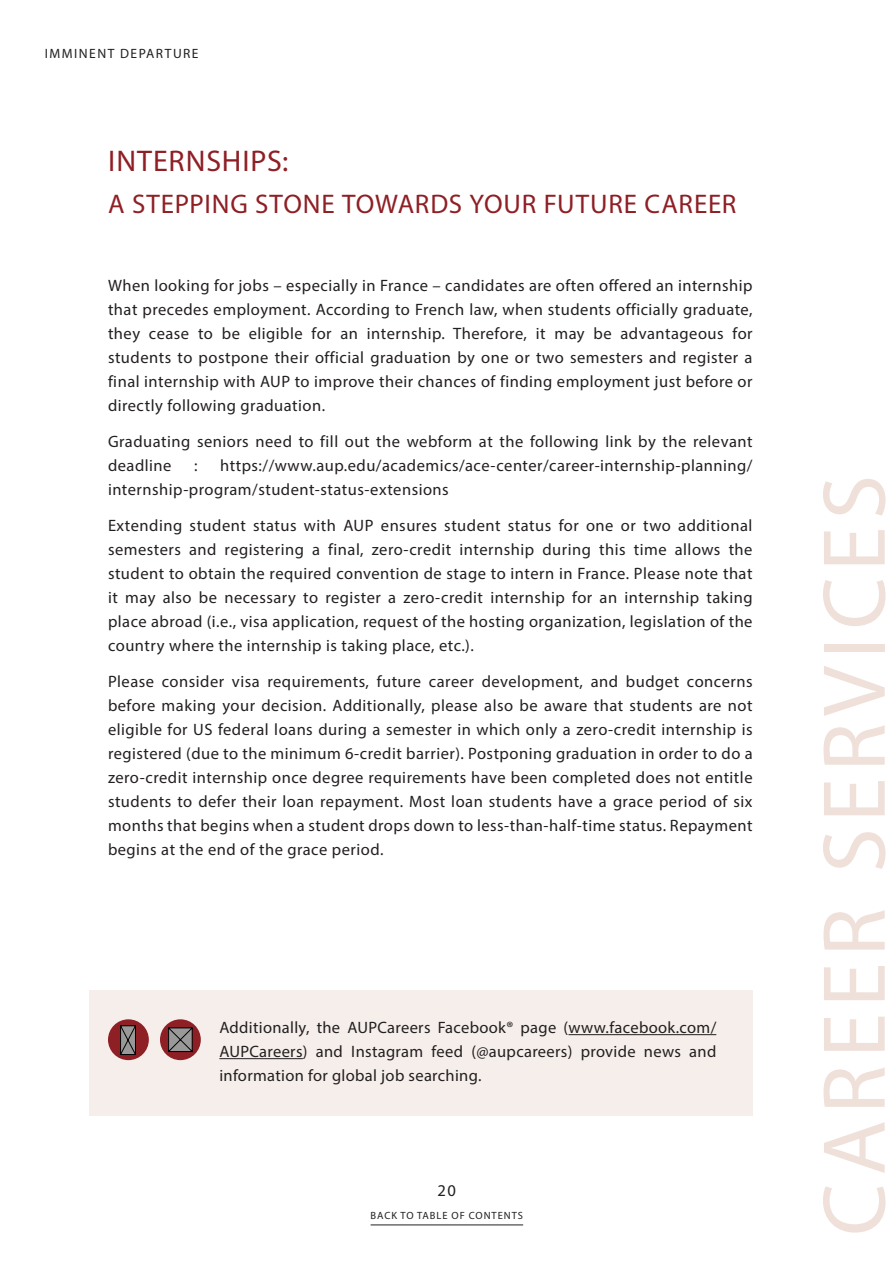
<style>
.page{position:relative;width:893px;height:1263px;background:#fff}
.page>*{position:absolute;margin:0;border:0;box-sizing:border-box;transform-origin:0 0}
.Heading_2{font:90px "Myriad Pro";letter-spacing:.075em;color:#efe0d9}
.NEW_TITLE{font:30px "Myriad Pro";letter-spacing:.03em;color:#8e1f25}
.NEW_TITLE-2{font:27px "Myriad Pro";letter-spacing:.03em;color:#8e1f25}
.NEW_TITLE-3{font:16.5px/24px "Myriad Pro";letter-spacing:.03em;color:#231f20;text-align:justify}
.t1{font:13.5px "Myriad Pro";letter-spacing:.11em;color:#231f20}
.t2{font:10.5px "Myriad Pro";letter-spacing:.09em;color:#231f20}
</style>
<div class="page">
<hr style="left:371px;top:1225px;width:152px;height:1px;background:#231f20">
<div style="left:89px;top:990px;width:664px;height:125px;background:#f5eeeb"></div>
<hr style="left:568px;top:1034px;width:148px;height:1px;background:#231f20">
<hr style="left:219px;top:1058px;width:84px;height:1px;background:#231f20">
<div style="left:108px;top:1019px;width:41px;height:41px;background:#8e1f25;border-radius:50%"></div>
<svg style="left:120px;top:1025px;width:16px;height:30px"></svg>
<div style="left:160px;top:1019px;width:41px;height:41px;background:#8e1f25;border-radius:50%"></div>
<svg style="left:168px;top:1027px;width:25px;height:25px"></svg>
<p class="t1" style="left:45px;top:45px;width:155px">IMMINENT DEPARTURE</p>
<p class="NEW_TITLE" style="left:108px;top:142px;width:181px">INTERNSHIPS:</p>
<p class="NEW_TITLE-2" style="left:108px;top:187px;width:630px">A STEPPING STONE TOWARDS YOUR FUTURE CAREER</p>
<p class="NEW_TITLE-3" style="left:108px;top:273px;width:646px">When looking for jobs – especially in France – candidates are often offered an internship that precedes employment. According to French law, when students officially graduate, they cease to be eligible for an internship. Therefore, it may be advantageous for students to postpone their official graduation by one or two semesters and register a final internship with AUP to improve their chances of finding employment just before or directly following graduation.</p>
<p class="NEW_TITLE-3" style="left:108px;top:429px;width:646px">Graduating seniors need to fill out the webform at the following link by the relevant deadline</p>
<p class="NEW_TITLE-3" style="left:108px;top:453px;width:646px;text-indent:112px">https://www.aup.edu/academics/ace-center/career-internship-planning/ internship-program/student-status-extensions</p>
<p class="NEW_TITLE-3" style="left:108px;top:513px;width:646px">Extending student status with AUP ensures student status for one or two additional semesters and registering a final, zero-credit internship during this time allows the student to obtain the required convention de stage to intern in France. Please note that it may also be necessary to register a zero-credit internship for an internship taking place abroad (i.e., visa application, request of the hosting organization, legislation of the country where the internship is taking place, etc.).</p>
<p class="NEW_TITLE-3" style="left:108px;top:669px;width:646px">Please consider visa requirements, future career development, and budget concerns before making your decision. Additionally, please also be aware that students are not eligible for US federal loans during a semester in which only a zero-credit internship is registered (due to the minimum 6-credit barrier). Postponing graduation in order to do a zero-credit internship once degree requirements have been completed does not entitle students to defer their loan repayment. Most loan students have a grace period of six months that begins when a student drops down to less-than-half-time status. Repayment begins at the end of the grace period.</p>
<p class="NEW_TITLE-3" style="left:194px;top:453px;width:5px">:</p>
<p class="NEW_TITLE-3" style="left:219px;top:1015px;width:498px">Additionally, the AUPCareers Facebook® page (www.facebook.com/ AUPCareers) and Instagram feed (@aupcareers) provide news and information for global job searching.</p>
<p class="NEW_TITLE-3" style="left:438px;top:1178px;width:20px">20</p>
<p class="t2" style="left:371px;top:1209px;width:154px">BACK TO TABLE OF CONTENTS</p>
<p class="Heading_2" style="left:799px;top:1236px;width:762px;rotate:-90deg">CAREER SERVICES</p>
</div>
